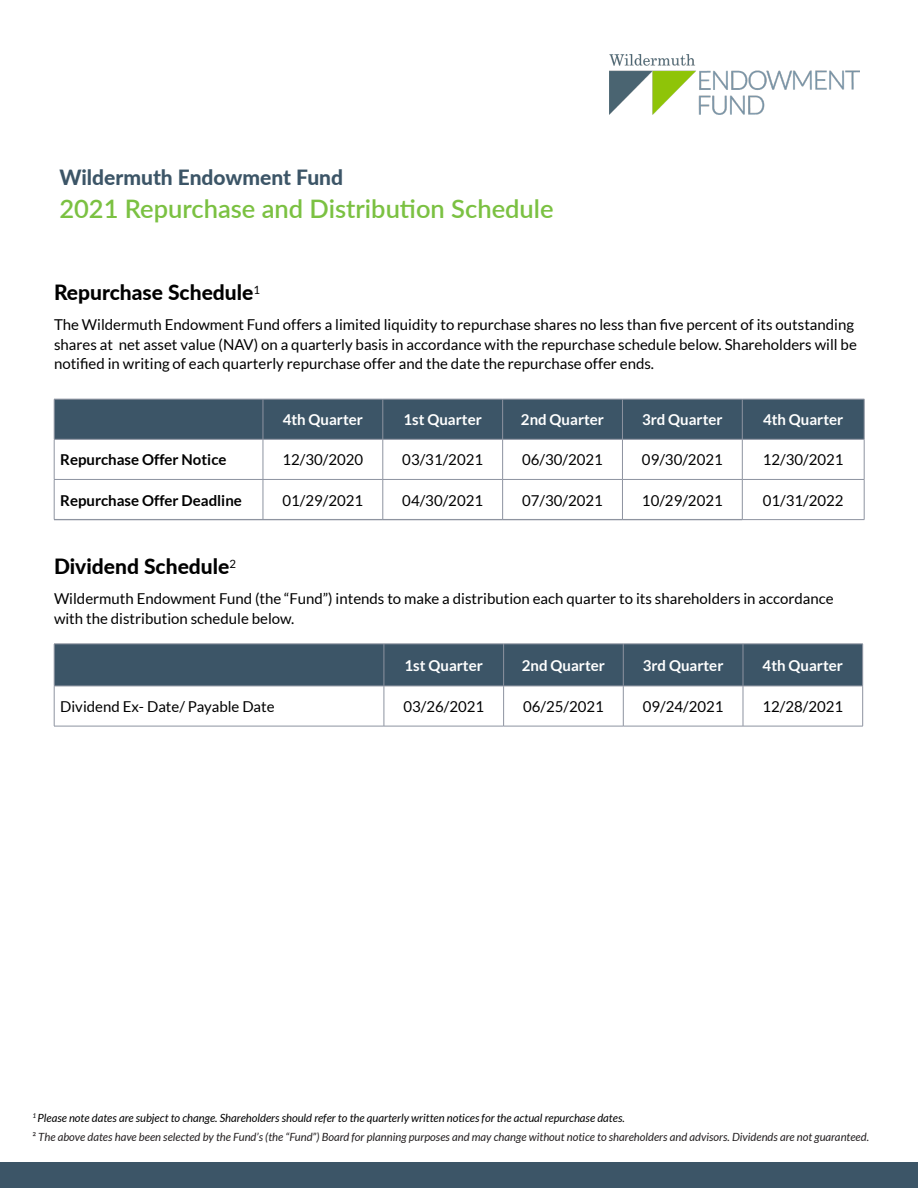
<style>
.page{position:relative;width:918px;height:1188px;background:#fff}
.page>*{position:absolute;margin:0;border:0;box-sizing:border-box;transform-origin:0 0}
.t1{font:600 25.5px "Lato";color:#7bc142}
.t2{font:800 21px "Lato";color:#000}
.t3{font:800 21px "Lato";color:#3c5567}
.t4{font:15px/19.5px "Lato";color:#000}
.t5{font:700 15px "Lato";color:#fff}
.t6{font:700 15px "Lato";color:#000}
.t7{font:italic 11.25px "Lato";color:#231f20}
.t8{font:italic 11.25px "Lato";color:#000}
.s1{font-style:normal}
</style>
<div class="page">
<img style="left:609px;top:54px;width:250px;height:60px">
<div style="left:0;top:1162px;width:918px;height:26px;background:#3c5567"></div>
<div style="left:55px;top:400px;width:809px;height:39px;background:#3c5567"></div>
<hr style="left:54px;top:399px;width:209px;height:1px;background:#8d93a0">
<hr style="left:54px;top:399px;width:1px;height:40px;background:#8d93a0">
<hr style="left:263px;top:399px;width:120px;height:1px;background:#8d93a0">
<hr style="left:263px;top:399px;width:1px;height:40px;background:#8d93a0">
<hr style="left:383px;top:399px;width:120px;height:1px;background:#8d93a0">
<hr style="left:383px;top:399px;width:1px;height:40px;background:#8d93a0">
<hr style="left:503px;top:399px;width:119px;height:1px;background:#8d93a0">
<hr style="left:502px;top:399px;width:1px;height:40px;background:#8d93a0">
<hr style="left:622px;top:399px;width:120px;height:1px;background:#8d93a0">
<hr style="left:622px;top:399px;width:1px;height:40px;background:#8d93a0">
<hr style="left:742px;top:399px;width:122px;height:1px;background:#8d93a0">
<hr style="left:742px;top:399px;width:1px;height:40px;background:#8d93a0">
<hr style="left:864px;top:399px;width:1px;height:40px;background:#8d93a0">
<hr style="left:54px;top:439px;width:209px;height:1px;background:#8d93a0">
<hr style="left:54px;top:439px;width:1px;height:40px;background:#8d93a0">
<hr style="left:263px;top:439px;width:120px;height:1px;background:#8d93a0">
<hr style="left:263px;top:439px;width:1px;height:40px;background:#8d93a0">
<hr style="left:383px;top:439px;width:120px;height:1px;background:#8d93a0">
<hr style="left:383px;top:439px;width:1px;height:40px;background:#8d93a0">
<hr style="left:503px;top:439px;width:119px;height:1px;background:#8d93a0">
<hr style="left:502px;top:439px;width:1px;height:40px;background:#8d93a0">
<hr style="left:622px;top:439px;width:120px;height:1px;background:#8d93a0">
<hr style="left:622px;top:439px;width:1px;height:40px;background:#8d93a0">
<hr style="left:742px;top:439px;width:122px;height:1px;background:#8d93a0">
<hr style="left:742px;top:439px;width:1px;height:40px;background:#8d93a0">
<hr style="left:864px;top:439px;width:1px;height:40px;background:#8d93a0">
<hr style="left:54px;top:479px;width:209px;height:1px;background:#8d93a0">
<hr style="left:54px;top:480px;width:1px;height:39px;background:#8d93a0">
<hr style="left:263px;top:479px;width:120px;height:1px;background:#8d93a0">
<hr style="left:263px;top:480px;width:1px;height:39px;background:#8d93a0">
<hr style="left:383px;top:479px;width:120px;height:1px;background:#8d93a0">
<hr style="left:383px;top:480px;width:1px;height:39px;background:#8d93a0">
<hr style="left:503px;top:479px;width:119px;height:1px;background:#8d93a0">
<hr style="left:502px;top:480px;width:1px;height:39px;background:#8d93a0">
<hr style="left:622px;top:479px;width:120px;height:1px;background:#8d93a0">
<hr style="left:622px;top:480px;width:1px;height:39px;background:#8d93a0">
<hr style="left:742px;top:479px;width:122px;height:1px;background:#8d93a0">
<hr style="left:742px;top:480px;width:1px;height:39px;background:#8d93a0">
<hr style="left:864px;top:480px;width:1px;height:39px;background:#8d93a0">
<hr style="left:742px;top:519px;width:122px;height:1px;background:#8d93a0">
<hr style="left:54px;top:519px;width:209px;height:1px;background:#8d93a0">
<hr style="left:54px;top:520px;width:209px;height:1px;background:#8d93a0">
<hr style="left:263px;top:519px;width:120px;height:1px;background:#8d93a0">
<hr style="left:263px;top:520px;width:120px;height:1px;background:#8d93a0">
<hr style="left:383px;top:519px;width:120px;height:1px;background:#8d93a0">
<hr style="left:383px;top:520px;width:120px;height:1px;background:#8d93a0">
<hr style="left:503px;top:519px;width:119px;height:1px;background:#8d93a0">
<hr style="left:503px;top:520px;width:119px;height:1px;background:#8d93a0">
<hr style="left:622px;top:519px;width:120px;height:1px;background:#8d93a0">
<hr style="left:622px;top:520px;width:120px;height:1px;background:#8d93a0">
<div style="left:55px;top:645px;width:807px;height:41px;background:#3c5567"></div>
<hr style="left:54px;top:644px;width:330px;height:1px;background:#8d93a0">
<hr style="left:54px;top:644px;width:1px;height:42px;background:#8d93a0">
<hr style="left:384px;top:644px;width:120px;height:1px;background:#8d93a0">
<hr style="left:384px;top:644px;width:1px;height:42px;background:#8d93a0">
<hr style="left:504px;top:644px;width:119px;height:1px;background:#8d93a0">
<hr style="left:503px;top:644px;width:1px;height:42px;background:#8d93a0">
<hr style="left:623px;top:644px;width:120px;height:1px;background:#8d93a0">
<hr style="left:623px;top:644px;width:1px;height:42px;background:#8d93a0">
<hr style="left:743px;top:644px;width:120px;height:1px;background:#8d93a0">
<hr style="left:743px;top:644px;width:1px;height:42px;background:#8d93a0">
<hr style="left:862px;top:644px;width:1px;height:42px;background:#8d93a0">
<hr style="left:54px;top:686px;width:330px;height:1px;background:#8d93a0">
<hr style="left:54px;top:686px;width:1px;height:40px;background:#8d93a0">
<hr style="left:384px;top:686px;width:120px;height:1px;background:#8d93a0">
<hr style="left:384px;top:686px;width:1px;height:40px;background:#8d93a0">
<hr style="left:504px;top:686px;width:119px;height:1px;background:#8d93a0">
<hr style="left:503px;top:686px;width:1px;height:40px;background:#8d93a0">
<hr style="left:623px;top:686px;width:120px;height:1px;background:#8d93a0">
<hr style="left:623px;top:686px;width:1px;height:40px;background:#8d93a0">
<hr style="left:743px;top:686px;width:120px;height:1px;background:#8d93a0">
<hr style="left:743px;top:686px;width:1px;height:40px;background:#8d93a0">
<hr style="left:862px;top:686px;width:1px;height:40px;background:#8d93a0">
<hr style="left:54px;top:726px;width:330px;height:1px;background:#8d93a0">
<hr style="left:384px;top:726px;width:120px;height:1px;background:#8d93a0">
<hr style="left:504px;top:726px;width:119px;height:1px;background:#8d93a0">
<hr style="left:623px;top:726px;width:120px;height:1px;background:#8d93a0">
<hr style="left:743px;top:726px;width:120px;height:1px;background:#8d93a0">
<p class="t3" style="left:59px;top:162px;width:285px">Wildermuth Endowment Fund</p>
<p class="t1" style="left:59px;top:190px;width:496px">2021 Repurchase and Distribution Schedule</p>
<p class="t2" style="left:54px;top:277px;width:208px">Repurchase Schedule<sup>1</sup></p>
<p class="t4" style="left:54px;top:315px;width:804px">The Wildermuth Endowment Fund offers a limited liquidity to repurchase shares no less than five percent of its outstanding shares at net asset value (NAV) on a quarterly basis in accordance with the repurchase schedule below. Shareholders will be notified in writing of each quarterly repurchase offer and the date the repurchase offer ends.</p>
<p class="t5" style="left:283px;top:411px;width:82px">4th Quarter</p>
<p class="t5" style="left:404px;top:411px;width:80px">1st Quarter</p>
<p class="t5" style="left:521px;top:411px;width:85px">2nd Quarter</p>
<p class="t5" style="left:642px;top:411px;width:82px">3rd Quarter</p>
<p class="t5" style="left:763px;top:411px;width:82px">4th Quarter</p>
<p class="t6" style="left:60px;top:451px;width:168px">Repurchase Offer Notice</p>
<p class="t4" style="left:282px;top:450px;width:82px">12/30/2020</p>
<p class="t4" style="left:402px;top:450px;width:82px">03/31/2021</p>
<p class="t4" style="left:522px;top:450px;width:82px">06/30/2021</p>
<p class="t4" style="left:642px;top:450px;width:82px">09/30/2021</p>
<p class="t4" style="left:763px;top:450px;width:82px">12/30/2021</p>
<p class="t6" style="left:60px;top:492px;width:183px">Repurchase Offer Deadline</p>
<p class="t4" style="left:282px;top:490px;width:82px">01/29/2021</p>
<p class="t4" style="left:402px;top:490px;width:82px">04/30/2021</p>
<p class="t4" style="left:522px;top:490px;width:82px">07/30/2021</p>
<p class="t4" style="left:642px;top:490px;width:82px">10/29/2021</p>
<p class="t4" style="left:763px;top:490px;width:82px">01/31/2022</p>
<p class="t2" style="left:54px;top:551px;width:184px">Dividend Schedule<sup>2</sup></p>
<p class="t4" style="left:54px;top:589px;width:781px">Wildermuth Endowment Fund (the “Fund”) intends to make a distribution each quarter to its shareholders in accordance with the distribution schedule below.</p>
<p class="t5" style="left:405px;top:657px;width:80px">1st Quarter</p>
<p class="t5" style="left:522px;top:657px;width:85px">2nd Quarter</p>
<p class="t5" style="left:643px;top:657px;width:82px">3rd Quarter</p>
<p class="t5" style="left:763px;top:657px;width:82px">4th Quarter</p>
<p class="t4" style="left:60px;top:697px;width:216px">Dividend Ex- Date/ Payable Date</p>
<p class="t4" style="left:403px;top:697px;width:82px">03/26/2021</p>
<p class="t4" style="left:523px;top:697px;width:82px">06/25/2021</p>
<p class="t4" style="left:643px;top:697px;width:82px">09/24/2021</p>
<p class="t4" style="left:762px;top:697px;width:82px">12/28/2021</p>
<p class="t8" style="left:32px;top:1112px;width:594px"><sup>1</sup> Please note dates are subject to change. Shareholders should refer to the quarterly written notices for the actual repurchase dates.</p>
<p class="t7" style="left:32px;top:1131px;width:838px"><span class="s1">²</span> The above dates have been selected by the Fund’s (the “Fund”) Board for planning purposes and may change without notice to shareholders and advisors. Dividends are not guaranteed.</p>
</div>
